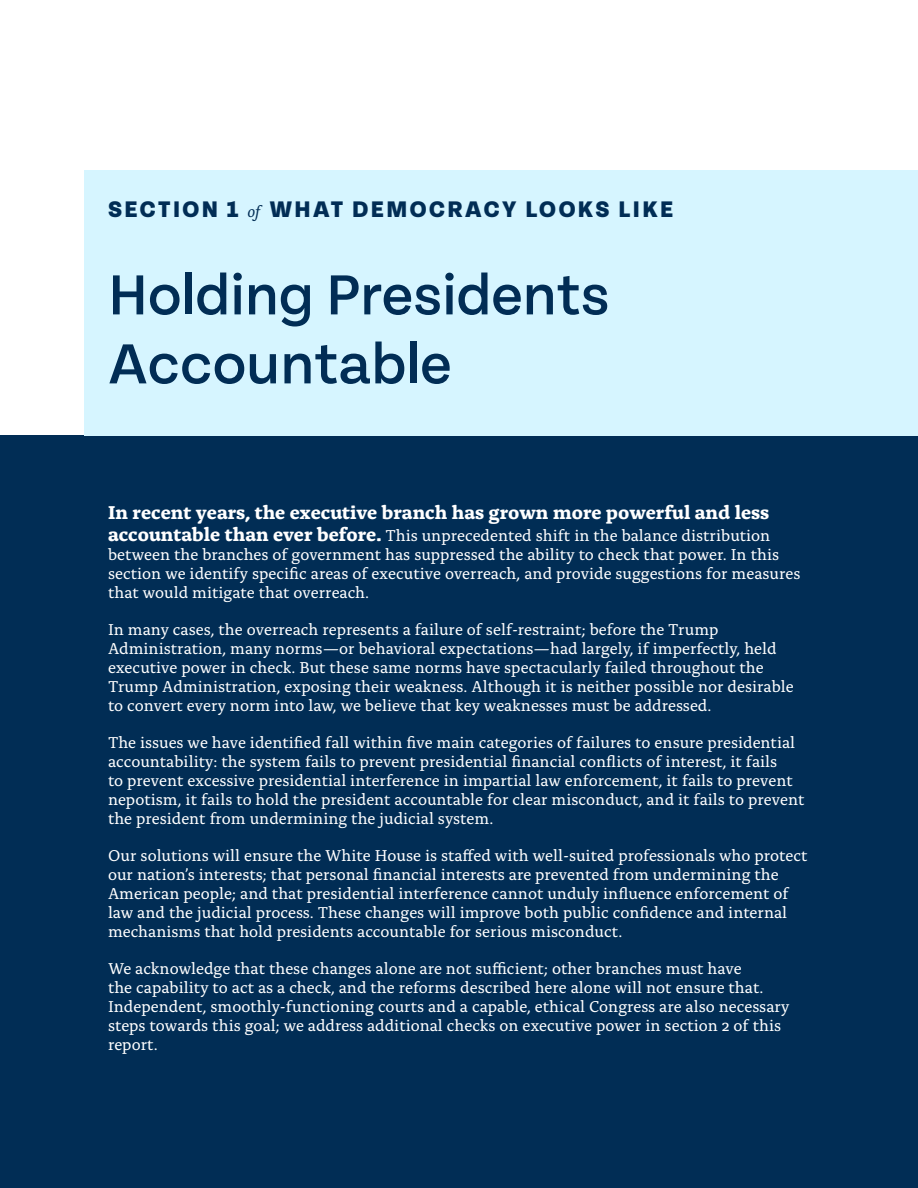
<style>
.page{position:relative;width:918px;height:1188px;background:#fff}
.page>*{position:absolute;margin:0;border:0;box-sizing:border-box;transform-origin:0 0}
.Section_Heading{font:500 60px/69px "Tenon";color:#012d55}
.Heading_3{font:800 24px "Tenon";letter-spacing:.1em;color:#012d55}
.t1{font:700 19.5px "Alda OTCEV";color:#fff}
.t2{font:16.5px/19px "Alda OTCEV";color:#fff}
.s1{font-family:"Alda OTCEV";font-weight:400;font-style:italic;font-size:16.5px}
.s2{font-weight:700;font-size:19.5px}
</style>
<div class="page">
<div style="left:0;top:436px;width:918px;height:752px;background:#012d55"></div>
<div style="left:85px;top:170px;width:833px;height:266px;background:#d6f5ff"></div>
<p class="Heading_3" style="left:108px;top:197px;width:567px">SECTION 1 <span class="s1">of</span> WHAT DEMOCRACY LOOKS LIKE</p>
<p class="Section_Heading" style="left:108px;top:261px;width:503px">Holding Presidents<br>Accountable</p>
<p class="t1" style="left:108px;top:497px;width:663px">In recent years, the executive branch has grown more powerful and less</p>
<p class="t2" style="left:108px;top:525px;width:694px"><span class="s2">accountable than ever before.</span> This unprecedented shift in the balance distribution between the branches of government has suppressed the ability to check that power. In this section we identify specific areas of executive overreach, and provide suggestions for measures that would mitigate that overreach.</p>
<p class="t2" style="left:108px;top:619px;width:687px">In many cases, the overreach represents a failure of self-restraint; before the Trump Administration, many norms—or behavioral expectations—had largely, if imperfectly, held executive power in check. But these same norms have spectacularly failed throughout the Trump Administration, exposing their weakness. Although it is neither possible nor desirable to convert every norm into law, we believe that key weaknesses must be addressed.</p>
<p class="t2" style="left:108px;top:732px;width:698px">The issues we have identified fall within five main categories of failures to ensure presidential accountability: the system fails to prevent presidential financial conflicts of interest, it fails<br>to prevent excessive presidential interference in impartial law enforcement, it fails to prevent nepotism, it fails to hold the president accountable for clear misconduct, and it fails to prevent the president from undermining the judicial system.</p>
<p class="t2" style="left:108px;top:845px;width:701px">Our solutions will ensure the White House is staffed with well-suited professionals who protect our nation’s interests; that personal financial interests are prevented from undermining the American people; and that presidential interference cannot unduly influence enforcement of law and the judicial process. These changes will improve both public confidence and internal mechanisms that hold presidents accountable for serious misconduct.</p>
<p class="t2" style="left:108px;top:958px;width:683px">We acknowledge that these changes alone are not sufficient; other branches must have<br>the capability to act as a check, and the reforms described here alone will not ensure that.<br>Independent, smoothly-functioning courts and a capable, ethical Congress are also necessary steps towards this goal; we address additional checks on executive power in section 2 of this report.</p>
</div>
